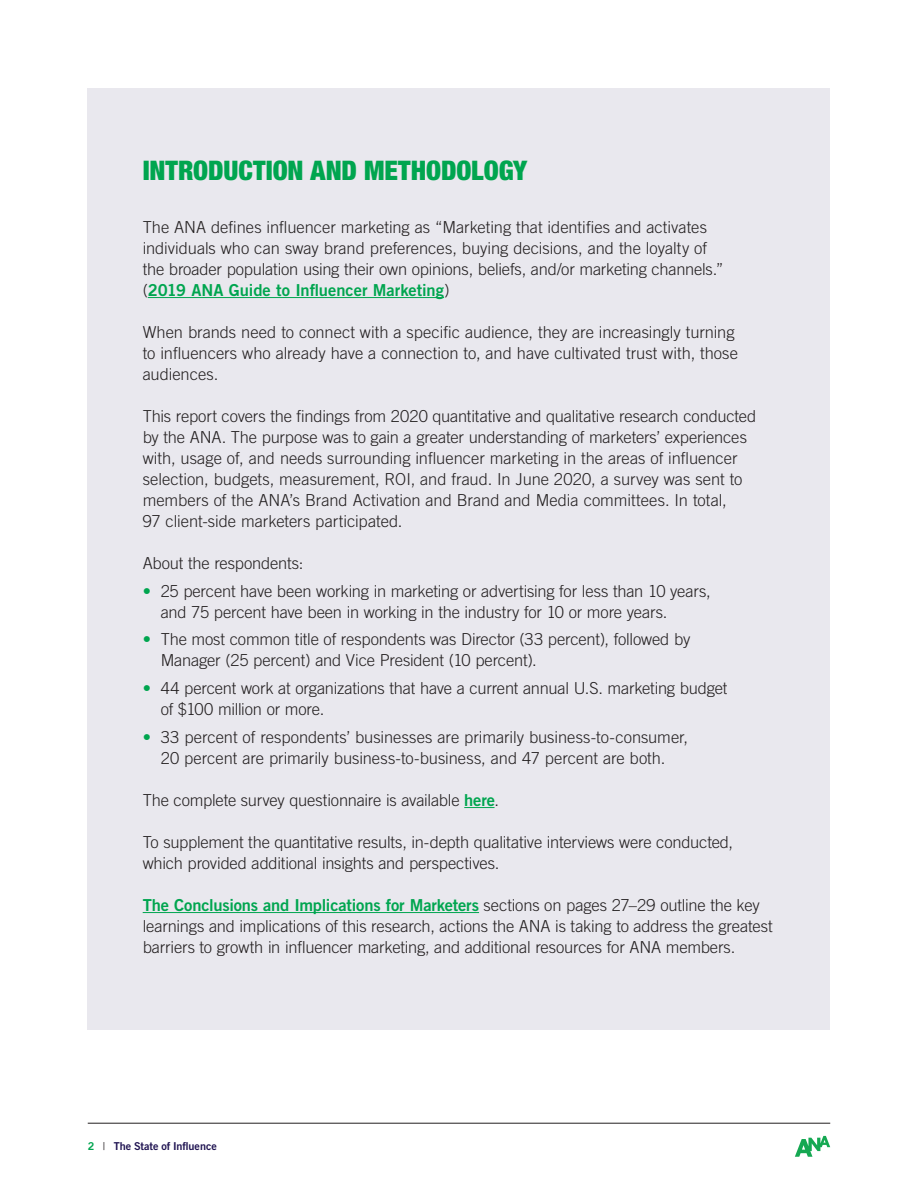
<style>
.page{position:relative;width:918px;height:1188px;background:#fff}
.page>*{position:absolute;margin:0;border:0;box-sizing:border-box;transform-origin:0 0}
.t1{font:900 condensed 27px "Helvetica Neue";letter-spacing:-.005em;color:#00a54f}
.t2{font:300 16.5px/21px "Trade Gothic LT Std";letter-spacing:-.01em;color:#231f20}
.t3{font:10.8px "Trade Gothic LT Std Bd 2";letter-spacing:-.005em;color:#201452}
.s1{font-family:"Trade Gothic LT Std Bd 2";font-weight:400;color:#00a54f}
.s2{color:#00a54f}
.s3{font-family:"Trade Gothic LT Std";color:#231f20}
</style>
<div class="page">
<hr style="left:88px;top:1123px;width:742px;height:1px;background:#231f20">
<svg style="left:795px;top:1136px;width:35px;height:21px"></svg>
<div style="left:88px;top:88px;width:742px;height:942px;background:#e9e8ee"></div>
<hr style="left:148px;top:297px;width:296px;height:1px;background:#00a54f">
<hr style="left:464px;top:807px;width:31px;height:1px;background:#00a54f">
<hr style="left:143px;top:912px;width:336px;height:1px;background:#00a54f">
<p class="t1" style="left:143px;top:154px;width:386px">INTRODUCTION AND METHODOLOGY</p>
<p class="t2" style="left:143px;top:216px;width:582px">The ANA defines influencer marketing as “Marketing that identifies and activates individuals who can sway brand preferences, buying decisions, and the loyalty of the broader population using their own opinions, beliefs, and/or marketing channels.” (<span class="s1">2019 ANA Guide to Influencer Marketing</span>)</p>
<p class="t2" style="left:143px;top:321px;width:597px">When brands need to connect with a specific audience, they are increasingly turning to influencers who already have a connection to, and have cultivated trust with, those audiences.</p>
<p class="t2" style="left:143px;top:405px;width:615px">This report covers the findings from 2020 quantitative and qualitative research conducted by the ANA. The purpose was to gain a greater understanding of marketers’ experiences with, usage of, and needs surrounding influencer marketing in the areas of influencer selection, budgets, measurement, ROI, and fraud. In June 2020, a survey was sent to members of the ANA’s Brand Activation and Brand and Media committees. In total,<br>97 client-side marketers participated.</p>
<p class="t2" style="left:143px;top:552px;width:162px">About the respondents:</p>
<p class="t2" style="left:161px;top:580px;width:552px;text-indent:-18px"><span class="s1">•</span> 25 percent have been working in marketing or advertising for less than 10 years, and 75 percent have been in working in the industry for 10 or more years.</p>
<p class="t2" style="left:161px;top:629px;width:531px;text-indent:-18px"><span class="s1">•</span> The most common title of respondents was Director (33 percent), followed by<br>Manager (25 percent) and Vice President (10 percent).</p>
<p class="t2" style="left:161px;top:678px;width:568px;text-indent:-18px"><span class="s1">•</span> 44 percent work at organizations that have a current annual U.S. marketing budget of $100 million or more.</p>
<p class="t2" style="left:143px;top:726px;width:547px;text-align:center"><span class="s1">•</span> 33 percent of respondents’ businesses are primarily business-to-consumer,<br>20 percent are primarily business-to-business, and 47 percent are both.</p>
<p class="t2" style="left:143px;top:789px;width:358px">The complete survey questionnaire is available <span class="s1">here</span>.</p>
<p class="t2" style="left:143px;top:831px;width:592px">To supplement the quantitative results, in-depth qualitative interviews were conducted, which provided additional insights and perspectives.</p>
<p class="t2" style="left:143px;top:894px;width:632px"><span class="s1">The Conclusions and Implications for Marketers</span> sections on pages 27–29 outline the key learnings and implications of this research, actions the ANA is taking to address the greatest barriers to growth in influencer marketing, and additional resources for ANA members.</p>
<p class="t3" style="left:88px;top:1140px;width:131px"><span class="s2">2</span> <span class="s3">|</span> The State of Influence</p>
</div>
